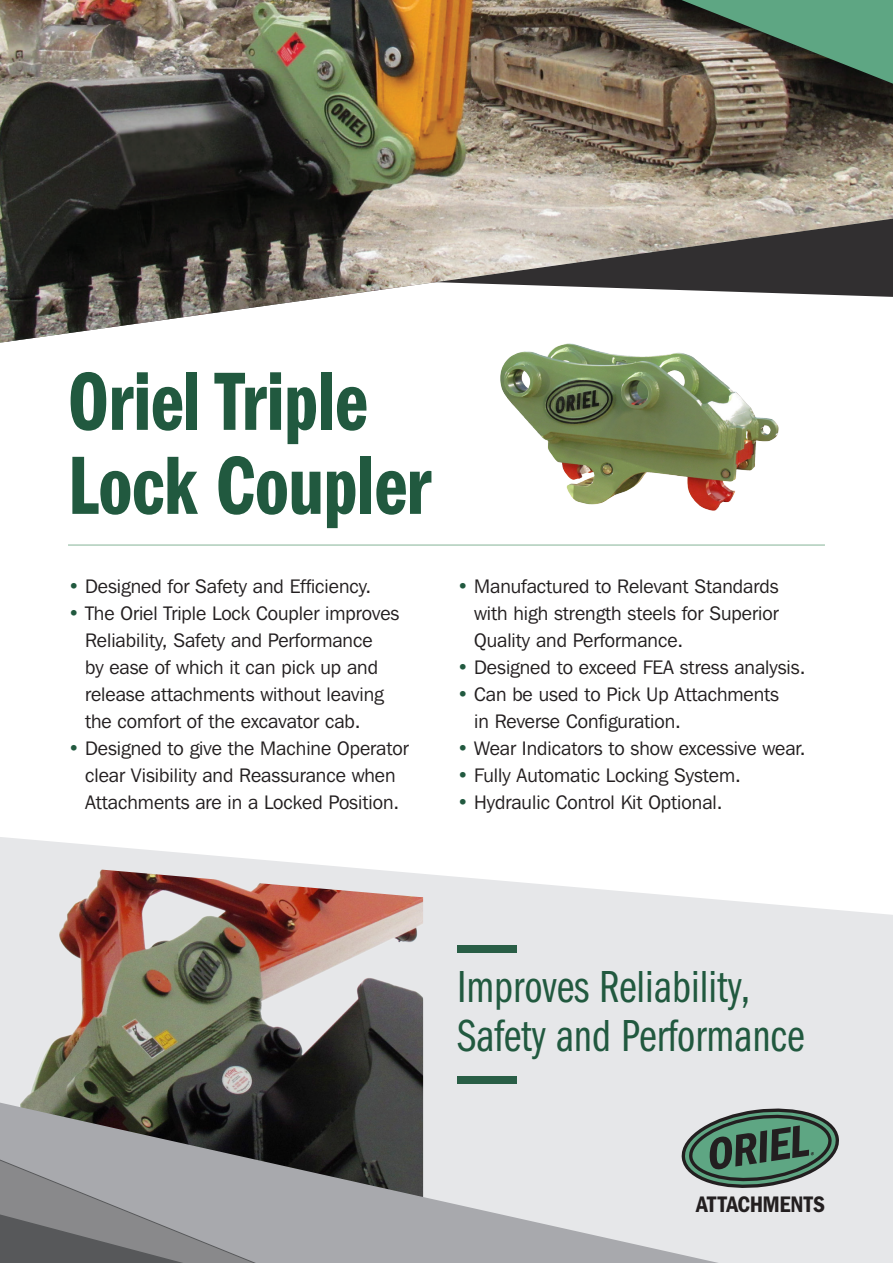
<style>
.page{position:relative;width:893px;height:1263px;background:#fff}
.page>*{position:absolute;margin:0;border:0;box-sizing:border-box;transform-origin:0 0}
.t1{font:85.5px/84px "Franklin Gothic LT Demi Cmpr";color:#21593f}
.t2{font:46.5px/49.8px "Franklin Gothic LT Book Cmpr";color:#21593f}
.t3{font:600 condensed 23.25px "Franklin Gothic LT";letter-spacing:-.025em;color:#231f20}
.t4{font:19.5px/27px "Franklin Gothic IT Cby BT";color:#231f20}
.s1{color:#21593f}
</style>
<div class="page">
<svg style="left:0;top:837px;width:893px;height:426px;fill:#e6e7e9"></svg>
<img style="left:0;top:861px;width:423px;height:241px">
<img style="left:500px;top:343px;width:279px;height:168px">
<img style="left:0;top:0;width:893px;height:343px">
<svg style="left:386px;top:1102px;width:333px;height:161px;background:#cccdcf"></svg>
<svg style="left:681px;top:0;width:212px;height:84px;background:#62816a"></svg>
<svg style="left:0;top:1056px;width:386px;height:207px;background:#717271"></svg>
<hr style="left:68px;top:544px;width:757px;height:2px;background:#adccb9">
<svg style="left:682px;top:1108px;width:157px;height:88px;background:#759184"></svg>
<div style="left:457px;top:945px;width:60px;height:7px;background:#295e46"></div>
<div style="left:457px;top:1076px;width:60px;height:7px;background:#295e46"></div>
<p class="t1" style="left:68px;top:361px;width:365px">Oriel Triple<br>Lock Coupler</p>
<p class="t4" style="left:68px;top:573px;width:305px"><span class="s1">•</span> Designed for Safety and Efficiency.</p>
<p class="t4" style="left:85px;top:600px;width:316px;text-indent:-17px"><span class="s1">•</span> The Oriel Triple Lock Coupler improves Reliability, Safety and Performance<br>by ease of which it can pick up and release attachments without leaving the comfort of the excavator cab.</p>
<p class="t4" style="left:68px;top:735px;width:342px;text-align:center"><span class="s1">•</span> Designed to give the Machine Operator clear Visibility and Reassurance when<br>Attachments are in a Locked Position.</p>
<p class="t4" style="left:474px;top:573px;width:306px;text-align:justify;text-indent:-17px"><span class="s1">•</span> Manufactured to Relevant Standards with high strength steels for Superior Quality and Performance.</p>
<p class="t4" style="left:457px;top:654px;width:350px"><span class="s1">•</span> Designed to exceed FEA stress analysis.</p>
<p class="t4" style="left:474px;top:681px;width:306px;text-indent:-17px"><span class="s1">•</span> Can be used to Pick Up Attachments in Reverse Configuration.</p>
<p class="t4" style="left:457px;top:735px;width:350px"><span class="s1">•</span> Wear Indicators to show excessive wear.</p>
<p class="t4" style="left:457px;top:762px;width:285px"><span class="s1">•</span> Fully Automatic Locking System.</p>
<p class="t4" style="left:457px;top:789px;width:267px"><span class="s1">•</span> Hydraulic Control Kit Optional.</p>
<h2 class="t2" style="left:457px;top:962px;width:349px">Improves Reliability,<br>Safety and Performance</h2>
<p class="t3" style="left:696px;top:1190px;width:130px">ATTACHMENTS</p>
</div>
